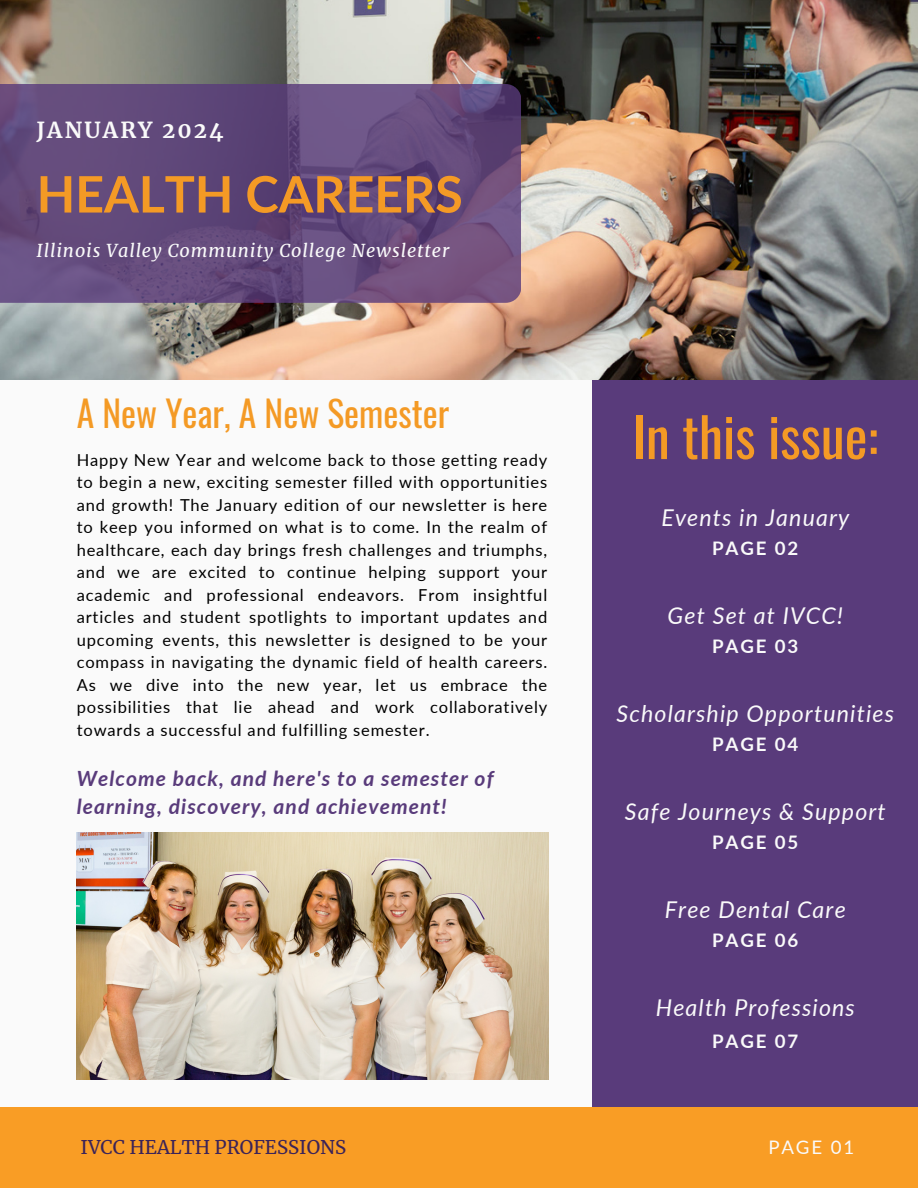
<style>
.page{position:relative;width:918px;height:1188px;background:#fafafa}
.page>*{position:absolute;margin:0;border:0;box-sizing:border-box;transform-origin:0 0}
.t1{font:54.15px "Oswald";color:#f49a25}
.t2{font:700 50.25px "Lato";letter-spacing:-.005em;color:#f49a25}
.t3{font:35.7px "Oswald";color:#f49a25}
.t4{font:italic 23.25px "Lato";letter-spacing:.05em;color:#fafafa}
.t5{font:700 21.75px "Merriweather";letter-spacing:.1em;color:#fafafa}
.t6{font:italic 700 21px/28.2px "Lato";letter-spacing:.05em;color:#593b7b}
.t7{font:700 18.75px "Lato";letter-spacing:.1em;color:#fafafa}
.t8{font:18.75px "Merriweather";color:#3b2358}
.t9{font:18.6px "Lato";letter-spacing:.1em;color:#fafafa}
.t10{font:italic 18px "Merriweather";letter-spacing:.05em;color:#fafafa}
.t11{font:16.5px/22.5px "Lato";letter-spacing:.05em;color:#000;text-align:justify}
</style>
<div class="page">
<div style="left:593px;top:354px;width:325px;height:834px;background:#593b7b"></div>
<img style="left:0;top:0;width:918px;height:379px">
<img style="left:77px;top:833px;width:471px;height:246px">
<svg style="left:0;top:84px;width:521px;height:219px;background:#644a7b"></svg>
<div style="left:0;top:1107px;width:918px;height:81px;background:#f99d25"></div>
<p class="t5" style="left:37px;top:117px;width:189px">JANUARY 2024</p>
<p class="t2" style="left:37px;top:163px;width:428px">HEALTH CAREERS</p>
<p class="t10" style="left:37px;top:239px;width:414px">Illinois Valley Community College Newsletter</p>
<p class="t3" style="left:77px;top:386px;width:374px">A New Year, A New Semester</p>
<p class="t11" style="left:77px;top:448px;width:472px">Happy New Year and welcome back to those getting ready to begin a new, exciting semester filled with opportunities and growth! The January edition of our newsletter is here to keep you informed on what is to come. In the realm of healthcare, each day brings fresh challenges and triumphs, and we are excited to continue helping support your academic and professional endeavors. From insightful articles and student spotlights to important updates and upcoming events, this newsletter is designed to be your compass in navigating the dynamic field of health careers.<br>As we dive into the new year, let us embrace the possibilities that lie ahead and work collaboratively towards a successful and fulfilling semester.</p>
<p class="t6" style="left:77px;top:764px;width:418px">Welcome back, and here's to a semester of learning, discovery, and achievement!</p>
<p class="t1" style="left:632px;top:394px;width:247px">In this issue:</p>
<p class="t4" style="left:661px;top:503px;width:189px">Events in January</p>
<p class="t7" style="left:712px;top:537px;width:88px">PAGE 02</p>
<p class="t4" style="left:668px;top:601px;width:177px">Get Set at IVCC!</p>
<p class="t7" style="left:712px;top:635px;width:88px">PAGE 03</p>
<p class="t4" style="left:617px;top:699px;width:279px">Scholarship Opportunities</p>
<p class="t7" style="left:712px;top:733px;width:88px">PAGE 04</p>
<p class="t4" style="left:625px;top:797px;width:263px">Safe Journeys &amp; Support</p>
<p class="t7" style="left:712px;top:831px;width:88px">PAGE 05</p>
<p class="t4" style="left:665px;top:895px;width:182px">Free Dental Care</p>
<p class="t7" style="left:712px;top:929px;width:88px">PAGE 06</p>
<p class="t4" style="left:656px;top:993px;width:201px">Health Professions</p>
<p class="t7" style="left:712px;top:1029px;width:88px">PAGE 07</p>
<p class="t8" style="left:81px;top:1136px;width:267px">IVCC HEALTH PROFESSIONS</p>
<p class="t9" style="left:768px;top:1136px;width:87px">PAGE 01</p>
</div>
